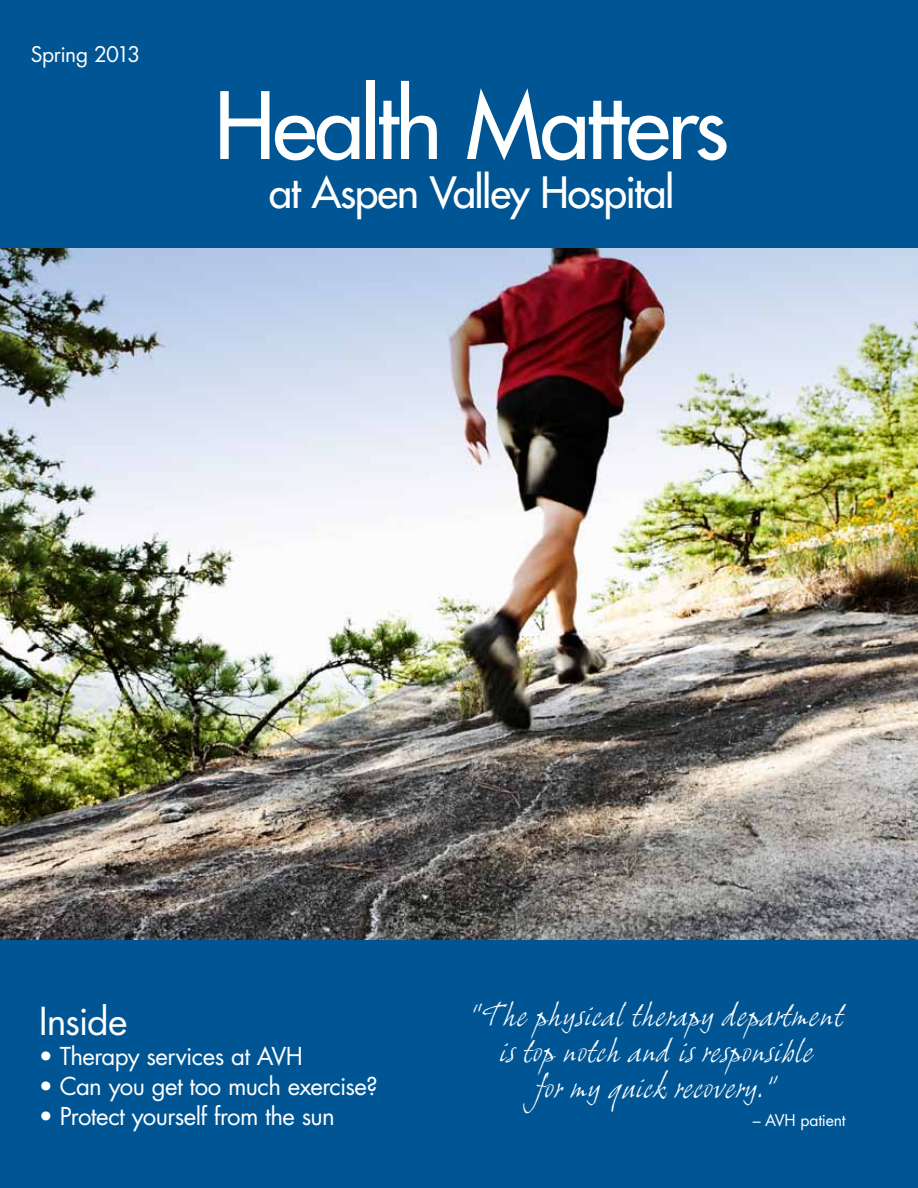
<style>
.page{position:relative;width:918px;height:1188px;background:#fff}
.page>*{position:absolute;margin:0;border:0;box-sizing:border-box;transform-origin:0 0}
.t1{font:90px "Futura";letter-spacing:-.03em;color:#fff}
.t2{font:42px "Futura";letter-spacing:-.03em;color:#fff}
.t3{font:37.5px "Futura";letter-spacing:-.035em;color:#fff}
.t4{font:italic 30px/36px "Grimshaw Hand ITC";letter-spacing:-.01em;color:#fff;text-align:center}
.t5{font:24px "Futura";letter-spacing:-.025em;color:#fff}
.t6{font:21px "Futura";letter-spacing:-.03em;color:#fff}
.t7{font:15.75px "Futura";letter-spacing:-.015em;color:#fff}
</style>
<div class="page">
<img style="left:0;top:248px;width:918px;height:693px">
<div style="left:0;top:0;width:918px;height:248px;background:#005695"></div>
<div style="left:0;top:941px;width:918px;height:247px;background:#005695"></div>
<p class="t6" style="left:31px;top:40px;width:111px">Spring 2013</p>
<h1 class="t1" style="left:214px;top:67px;width:516px">Health Matters</h1>
<h2 class="t2" style="left:269px;top:166px;width:407px">at Aspen Valley Hospital</h2>
<p class="t3" style="left:39px;top:996px;width:90px">Inside</p>
<p class="t5" style="left:39px;top:1040px;width:266px">• Therapy services at AVH</p>
<p class="t5" style="left:39px;top:1070px;width:340px">• Can you get too much exercise?</p>
<p class="t5" style="left:39px;top:1100px;width:297px">• Protect yourself from the sun</p>
<p class="t4" style="left:470px;top:997px;width:376px">“The physical therapy department is top notch and is responsible<br>for my quick recovery.”</p>
<p class="t7" style="left:753px;top:1110px;width:94px">– AVH patient</p>
</div>
